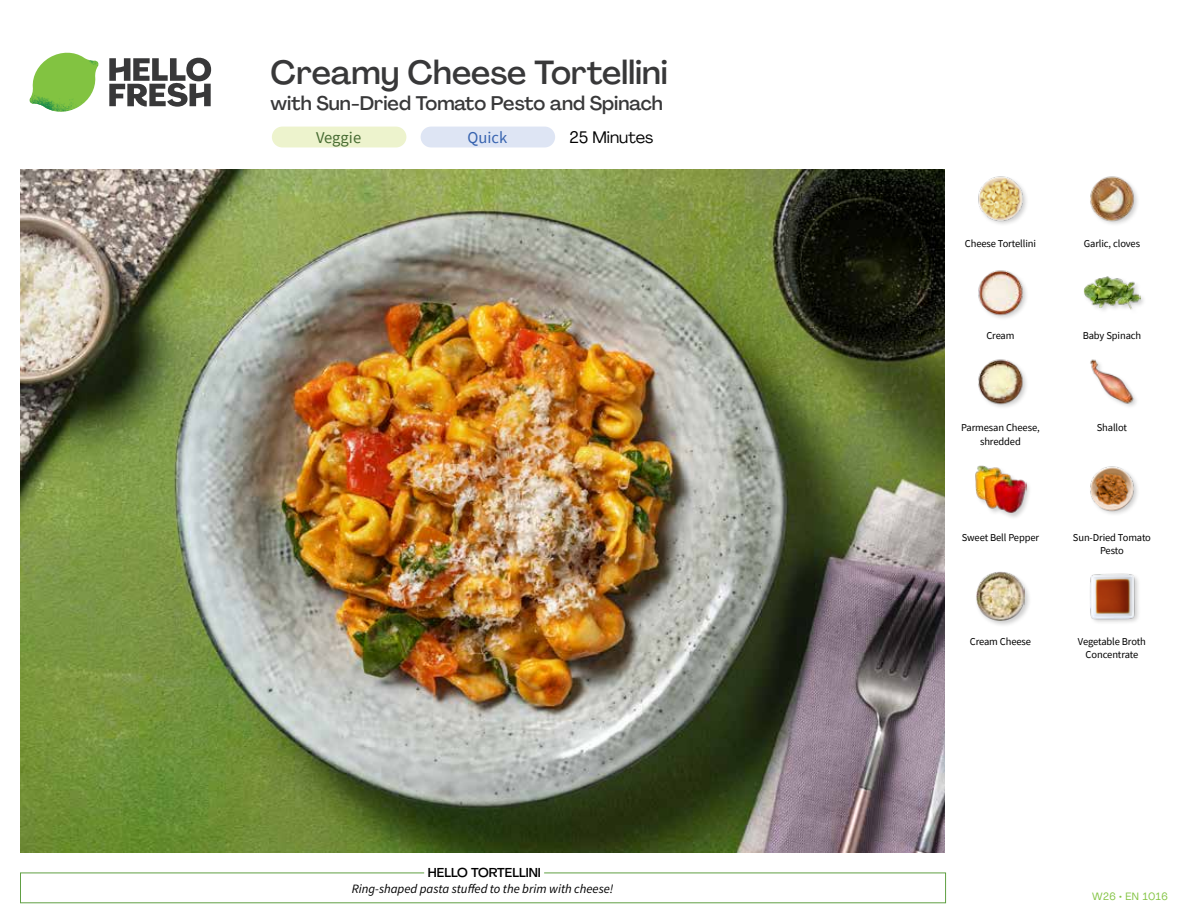
<style>
.page{position:relative;width:1188px;height:918px;background:#fff}
.page>*{position:absolute;margin:0;border:0;box-sizing:border-box;transform-origin:0 0}
.t1{font:500 33px "Agrandir";color:#383839}
.t2{font:500 19.5px "Agrandir";color:#383839}
.t3{font:16.5px "Agrandir";color:#000}
.t4{font:16.5px "Source Sans Pro";color:#476b32}
.t5{font:16.5px "Source Sans Pro";color:#3763af}
.t6{font:italic 12.75px "Source Sans Pro";color:#000}
.t7{font:500 12.75px "Agrandir";color:#000}
.t8{font:10.5px/13.5px "Source Sans Pro";letter-spacing:-.01em;color:#000;text-align:center}
.t9{font:10.5px "Agrandir";letter-spacing:.05em;color:#82c341}
</style>
<div class="page">
<svg style="left:109px;top:57px;width:102px;height:50px"></svg>
<svg style="left:34px;top:53px;width:62px;height:40px"></svg>
<img style="left:67px;top:53px;width:32px;height:26px">
<img style="left:33px;top:75px;width:59px;height:11px">
<img style="left:29px;top:79px;width:61px;height:33px">
<img style="left:65px;top:86px;width:27px;height:25px">
<div style="left:20px;top:873px;width:926px;height:30px;border:1px solid #609f43"></div>
<div style="left:424px;top:865px;width:120px;height:15px;background:#fff"></div>
<img style="left:21px;top:170px;width:924px;height:682px">
<div style="left:421px;top:127px;width:134px;height:20px;background:#dee5f4;border-radius:10px"></div>
<div style="left:272px;top:127px;width:134px;height:20px;background:#edf3cd;border-radius:10px"></div>
<img style="left:1090px;top:573px;width:49px;height:49px">
<div style="left:974px;top:571px;width:58px;height:57px;background:#000;opacity:.2"></div>
<img style="left:976px;top:572px;width:49px;height:49px">
<img style="left:1090px;top:466px;width:48px;height:48px">
<div style="left:974px;top:465px;width:58px;height:55px;background:#000;opacity:.2"></div>
<img style="left:975px;top:465px;width:51px;height:49px">
<img style="left:1090px;top:359px;width:47px;height:48px">
<img style="left:978px;top:359px;width:49px;height:48px">
<div style="left:1083px;top:275px;width:64px;height:41px;background:#000;opacity:.2"></div>
<img style="left:1083px;top:275px;width:58px;height:41px">
<img style="left:978px;top:270px;width:49px;height:48px">
<img style="left:1090px;top:176px;width:48px;height:48px">
<img style="left:978px;top:176px;width:49px;height:48px">
<h1 class="t1" style="left:271px;top:52px;width:399px">Creamy Cheese Tortellini</h1>
<h2 class="t2" style="left:271px;top:91px;width:394px">with Sun-Dried Tomato Pesto and Spinach</h2>
<h3 class="t4" style="left:316px;top:127px;width:47px">Veggie</h3>
<h3 class="t3" style="left:569px;top:127px;width:86px">25 Minutes</h3>
<h3 class="t5" style="left:468px;top:127px;width:41px">Quick</h3>
<p class="t7" style="left:428px;top:864px;width:115px">HELLO TORTELLINI</p>
<p class="t6" style="left:352px;top:881px;width:263px">Ring-shaped pasta stuffed to the brim with cheese!</p>
<p class="t8" style="left:965px;top:237px;width:73px">Cheese Tortellini</p>
<p class="t8" style="left:1084px;top:237px;width:58px">Garlic, cloves</p>
<p class="t8" style="left:986px;top:329px;width:30px">Cream</p>
<p class="t8" style="left:1083px;top:329px;width:60px">Baby Spinach</p>
<p class="t8" style="left:961px;top:421px;width:80px">Parmesan Cheese, shredded</p>
<p class="t8" style="left:1097px;top:421px;width:32px">Shallot</p>
<p class="t8" style="left:962px;top:531px;width:79px">Sweet Bell Pepper</p>
<p class="t8" style="left:970px;top:635px;width:63px">Cream Cheese</p>
<p class="t8" style="left:1073px;top:531px;width:80px">Sun-Dried Tomato<br>Pesto</p>
<p class="t8" style="left:1078px;top:635px;width:69px">Vegetable Broth<br>Concentrate</p>
<p class="t9" style="left:1092px;top:890px;width:77px">W26 • EN 1016</p>
</div>
